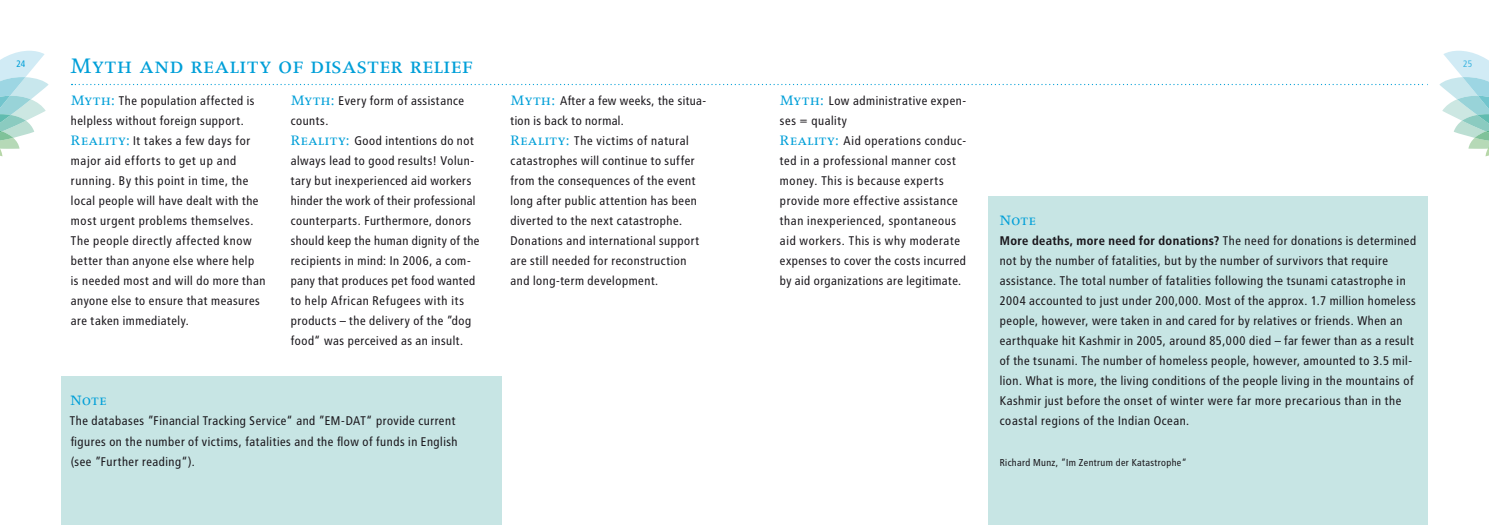
<style>
.page{position:relative;width:1489px;height:525px;background:#fff}
.page>*{position:absolute;margin:0;border:0;box-sizing:border-box;transform-origin:0 0}
.t1{font:25px "Apollo MT SC";letter-spacing:.02em;color:#009fd8}
.t2{font:16.25px "Apollo MT SC";letter-spacing:.02em;color:#009fd8}
.t3{font:12.5px/20px "Transit Print OT";letter-spacing:.005em;color:#1a171c}
.t4{font:12.5px "Transit Print OT Bld";letter-spacing:.01em;color:#1a171c}
.t5{font:10px "Transit Print OT";color:#1a171c}
.t6{font:9.38px "Transit Print OT";color:#009fd8}
.s1{font-family:"Apollo MT SC";font-size:16.25px;color:#009fd8}
.s2{font-family:"Transit Print OT"}
</style>
<div class="page">
<div style="left:988px;top:196px;width:443px;height:328px;background:#c7e5e4"></div>
<div style="left:58px;top:376px;width:443px;height:148px;background:#c7e5e4"></div>
<svg style="left:71px;top:84px;width:1357px;height:1px"></svg>
<div style="left:1428px;top:0;width:60px;height:524px;background:#fff"></div>
<div style="left:0;top:0;width:60px;height:524px;background:#fff"></div>
<svg style="left:0;top:51px;width:49px;height:105px"></svg>
<svg style="left:1439px;top:51px;width:49px;height:105px"></svg>
<h1 class="t1" style="left:70px;top:53px;width:404px">Myth and reality of disaster relief</h1>
<p class="t3" style="left:71px;top:91px;width:196px"><span class="s1">Myth:</span> The population affected is helpless without foreign support.<br><span class="s1">Reality:</span> It takes a few days for major aid efforts to get up and running. By this point in time, the local people will have dealt with the most urgent problems themselves.<br>The people directly affected know better than anyone else where help is needed most and will do more than anyone else to ensure that measures are taken immediately.</p>
<p class="t3" style="left:291px;top:91px;width:191px"><span class="s1">Myth:</span> Every form of assistance counts.<br><span class="s1">Reality:</span> Good intentions do not always lead to good results! Volun&shy;tary but inexperienced aid workers hinder the work of their professional counterparts. Furthermore, donors should keep the human dignity of the recipients in mind: In 2006, a com&shy;pany that produces pet food wanted to help African Refugees with its products – the delivery of the ”dog food“ was perceived as an insult.</p>
<p class="t3" style="left:510px;top:91px;width:198px"><span class="s1">Myth:</span> After a few weeks, the situa&shy;tion is back to normal.<br><span class="s1">Reality:</span> The victims of natural catastrophes will continue to suffer from the consequences of the event long after public attention has been diverted to the next catastrophe.<br>Donations and international support are still needed for reconstruction and long-term development.</p>
<p class="t6" style="left:16px;top:58px;width:11px">24</p>
<p class="t6" style="left:1462px;top:58px;width:11px">25</p>
<p class="t3" style="left:780px;top:91px;width:188px"><span class="s1">Myth:</span> Low administrative expen&shy;ses = quality<br><span class="s1">Reality:</span> Aid operations conduc&shy;ted in a professional manner cost money. This is because experts provide more effective assistance than inexperienced, spontaneous aid workers. This is why moderate expenses to cover the costs incurred by aid organizations are legitimate.</p>
<h2 class="t2" style="left:999px;top:212px;width:37px">Note</h2>
<p class="t4" style="left:999px;top:233px;width:418px">More deaths, more need for donations? <span class="s2">The need for donations is determined</span></p>
<p class="t3" style="left:999px;top:251px;width:418px">not by the number of fatalities, but by the number of survivors that require assistance. The total number of fatalities following the tsunami catastrophe in 2004 accounted to just under 200,000. Most of the approx. 1.7 million homeless people, however, were taken in and cared for by relatives or friends. When an earthquake hit Kashmir in 2005, around 85,000 died – far fewer than as a result of the tsunami. The number of homeless people, however, amounted to 3.5 mil&shy;lion. What is more, the living conditions of the people living in the mountains of Kashmir just before the onset of winter were far more precarious than in the coastal regions of the Indian Ocean.</p>
<p class="t5" style="left:999px;top:456px;width:189px">Richard Munz, ”Im Zentrum der Katastrophe“</p>
<h2 class="t2" style="left:70px;top:392px;width:37px">Note</h2>
<p class="t3" style="left:70px;top:411px;width:390px">The databases ”Financial Tracking Service“ and ”EM-DAT“ provide current figures on the number of victims, fatalities and the flow of funds in English (see ”Further reading“).</p>
</div>
